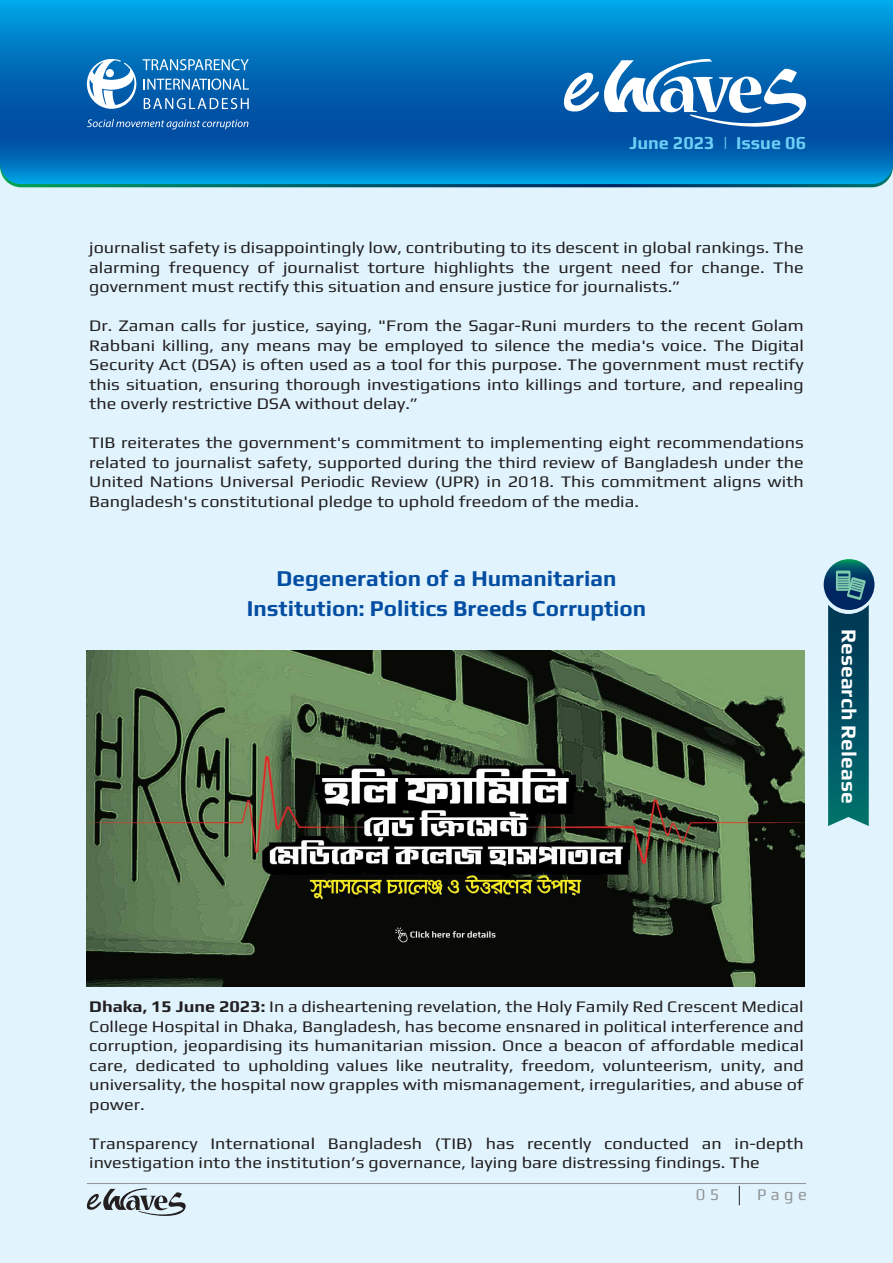
<style>
.page{position:relative;width:893px;height:1263px;background:#e1f4fd}
.page>*{position:absolute;margin:0;border:0;box-sizing:border-box;transform-origin:0 0}
.t1{font:700 22.5px/30px "Play";color:#034ea2;text-align:center}
.t2{font:700 21px "Play";color:#fff}
.t3{font:700 18px "Play";color:#6dcff6}
.t4{font:16.5px "Play";color:#939597}
.t5{font:16.2px/19.5px "Play";color:#231f20;text-align:justify;scale:1.11 1}
.s1{font-weight:700}
</style>
<div class="page">
<svg style="left:86px;top:1188px;width:100px;height:28px"></svg>
<hr style="left:87px;top:1183px;width:719px;height:1px;background:#939598">
<svg style="left:739px;top:1186px;width:1px;height:19px"></svg>
<svg style="left:0;top:0;width:893px;height:184px;background:#0074bf"></svg>
<svg style="left:563px;top:59px;width:247px;height:72px;background:#4a8bc3"></svg>
<svg style="left:142px;top:59px;width:107px;height:11px"></svg>
<svg style="left:144px;top:79px;width:105px;height:11px"></svg>
<svg style="left:144px;top:98px;width:105px;height:11px"></svg>
<svg style="left:87px;top:119px;width:161px;height:10px;background:#3573b5"></svg>
<svg style="left:87px;top:59px;width:49px;height:50px;background:#7fb0d7"></svg>
<img style="left:87px;top:650px;width:717px;height:337px">
<svg style="left:824px;top:559px;width:50px;height:51px"></svg>
<svg style="left:828px;top:570px;width:41px;height:256px;background:#0e596b"></svg>
<p class="t3" style="left:629px;top:130px;width:178px">June 2023 | Issue 06</p>
<p class="t5" style="left:89px;top:237px;width:645px">journalist safety is disappointingly low, contributing to its descent in global rankings. The alarming frequency of journalist torture highlights the urgent need for change. The government must rectify this situation and ensure justice for journalists.”</p>
<p class="t5" style="left:89px;top:315px;width:645px">Dr. Zaman calls for justice, saying, "From the Sagar-Runi murders to the recent Golam Rabbani killing, any means may be employed to silence the media's voice. The Digital Security Act (DSA) is often used as a tool for this purpose. The government must rectify this situation, ensuring thorough investigations into killings and torture, and repealing the overly restrictive DSA without delay.”</p>
<p class="t5" style="left:89px;top:432px;width:645px">TIB reiterates the government's commitment to implementing eight recommendations related to journalist safety, supported during the third review of Bangladesh under the United Nations Universal Periodic Review (UPR) in 2018. This commitment aligns with Bangladesh's constitutional pledge to uphold freedom of the media.</p>
<h1 class="t1" style="left:247px;top:562px;width:401px">Degeneration of a Humanitarian<br>Institution: Politics Breeds Corruption</h1>
<p class="t2" style="left:864px;top:629px;width:176px;rotate:90deg">Research Release</p>
<p class="t5" style="left:89px;top:996px;width:645px"><span class="s1">Dhaka, 15 June 2023:</span> In a disheartening revelation, the Holy Family Red Crescent Medical College Hospital in Dhaka, Bangladesh, has become ensnared in political interference and corruption, jeopardising its humanitarian mission. Once a beacon of affordable medical care, dedicated to upholding values like neutrality, freedom, volunteerism, unity, and universality, the hospital now grapples with mismanagement, irregularities, and abuse of power.</p>
<p class="t5" style="left:89px;top:1133px;width:645px">Transparency International Bangladesh (TIB) has recently conducted an in-depth investigation into the institution’s governance, laying bare distressing findings. The</p>
<p class="t4" style="left:696px;top:1184px;width:25px">0 5</p>
<p class="t4" style="left:757px;top:1184px;width:51px">Page</p>
</div>
